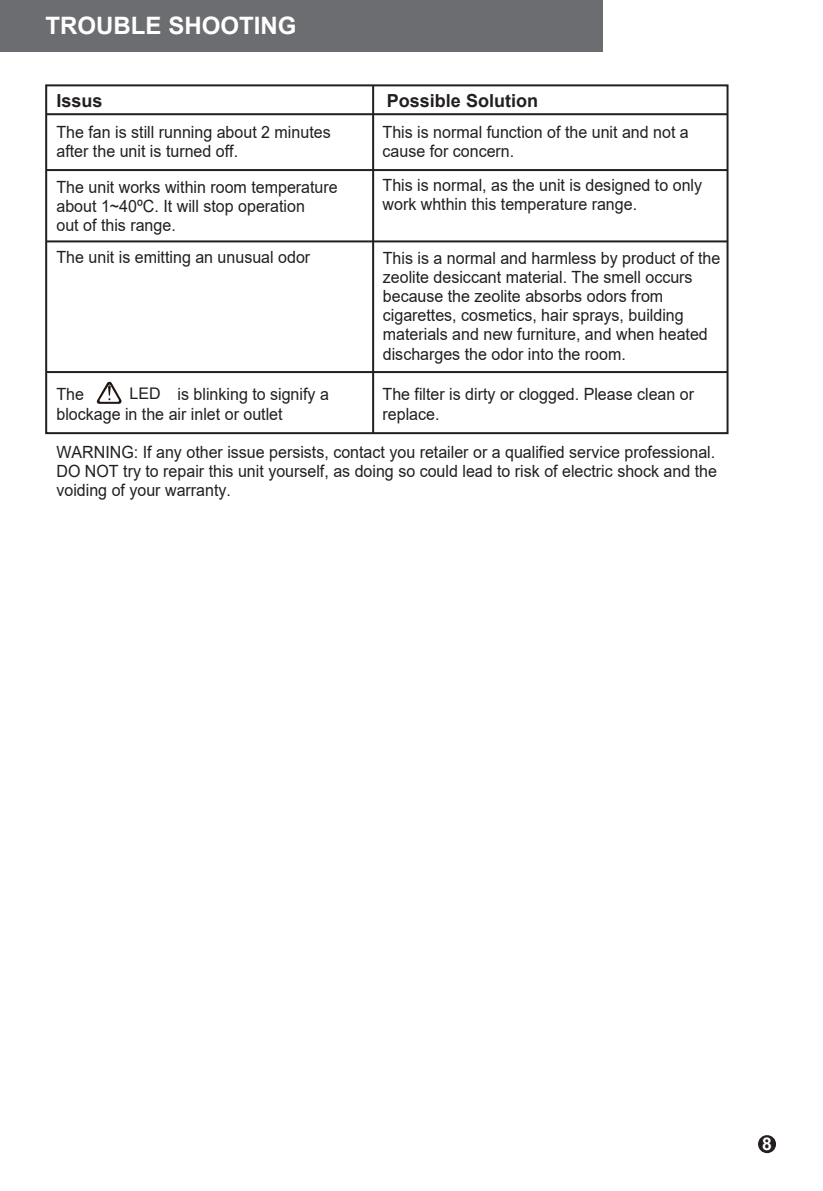
<style>
.page{position:relative;width:823px;height:1191px;background:#fff}
.page>*{position:absolute;margin:0;border:0;box-sizing:border-box;transform-origin:0 0}
.t1{font:700 24px "Arial";color:#fff}
.t2{font:700 18px "Arial";color:#231f20}
.t3{font:700 17.6px "Arial";color:#fff}
.t4{font:16.8px/19.2px "Arial";color:#231f20;scale:.95 1}
.t5{font:16px "Arial";color:#231f20}
.t6{font:700 16px "Arial";color:#fff}
</style>
<div class="page">
<div style="left:757px;top:1135px;width:18px;height:18px;background:#231f20;border-radius:50%"></div>
<div style="left:0;top:0;width:602px;height:52px;background:#6c6d70"></div>
<div style="left:45px;top:84px;width:683px;height:350px;border:2px solid #231f20"></div>
<hr style="left:372px;top:85px;width:2px;height:348px;background:#231f20">
<hr style="left:46px;top:113px;width:681px;height:2px;background:#231f20">
<hr style="left:46px;top:169px;width:681px;height:2px;background:#231f20">
<hr style="left:46px;top:240px;width:681px;height:2px;background:#231f20">
<hr style="left:46px;top:371px;width:681px;height:2px;background:#231f20">
<svg style="left:96px;top:381px;width:26px;height:23px"></svg>
<h1 class="t1" style="left:45px;top:9px;width:252px">TROUBLE SHOOTING</h1>
<p class="t2" style="left:56px;top:88px;width:48px">Issus</p>
<p class="t2" style="left:386px;top:88px;width:153px">Possible Solution</p>
<p class="t4" style="left:56px;top:122px;width:290px">The fan is still running about 2 minutes after the unit is turned off.</p>
<p class="t4" style="left:56px;top:177px;width:297px">The unit works within room temperature about 1~40ºC. It will stop operation<br>out of this range.</p>
<p class="t4" style="left:56px;top:247px;width:268px">The unit is emitting an unusual odor</p>
<p class="t4" style="left:382px;top:122px;width:324px">This is normal function of the unit and not a cause for concern.</p>
<p class="t4" style="left:382px;top:176px;width:338px">This is normal, as the unit is designed to only work whthin this temperature range.</p>
<p class="t4" style="left:382px;top:248px;width:356px">This is a normal and harmless by product of the zeolite desiccant material. The smell occurs because the zeolite absorbs odors from cigarettes, cosmetics, hair sprays, building materials and new furniture, and when heated discharges the odor into the room.</p>
<p class="t5" style="left:129px;top:382px;width:33px">LED</p>
<p class="t4" style="left:56px;top:385px;width:288px;text-indent:121px">is blinking to signify a blockage in the air inlet or outlet</p>
<p class="t4" style="left:382px;top:385px;width:329px">The filter is dirty or clogged. Please clean or replace.</p>
<p class="t4" style="left:56px;top:385px;width:31px">The</p>
<p class="t4" style="left:56px;top:442px;width:696px;text-align:justify">WARNING: If any other issue persists, contact you retailer or a qualified service professional.<br>DO NOT try to repair this unit yourself, as doing so could lead to risk of electric shock and the voiding of your warranty.</p>
<p class="t6" style="left:766px;top:1124px;width:10px">6</p>
<p class="t3" style="left:761px;top:1131px;width:11px">8</p>
</div>
